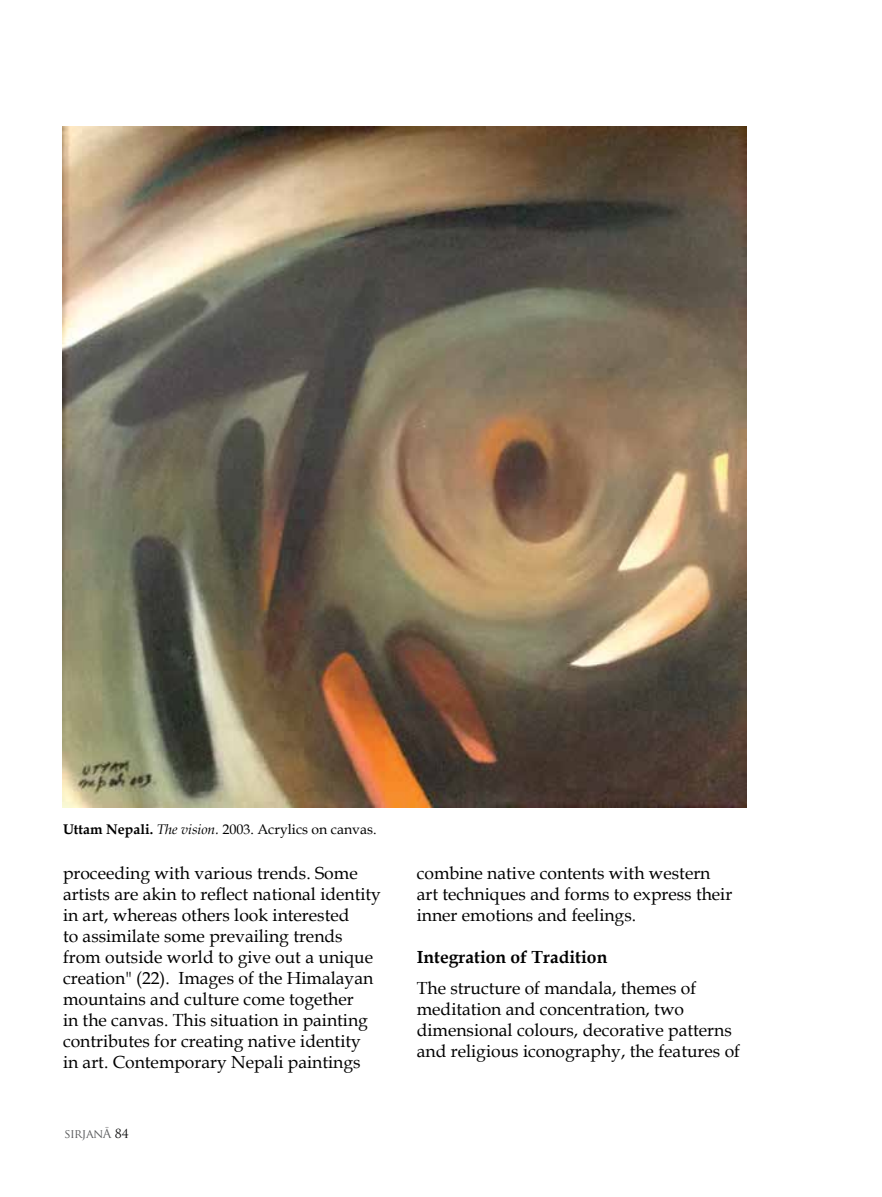
<style>
.page{position:relative;width:882px;height:1197px;background:#fff}
.page>*{position:absolute;margin:0;border:0;box-sizing:border-box;transform-origin:0 0}
.t1{font:17.5px/21px "Book Antiqua";color:#000}
.t2{font:700 17.5px "Book Antiqua";color:#000}
.t3{font:14px "Book Antiqua";color:#000}
.t4{font:12.25px "Trajan Pro";letter-spacing:-.04em;color:#58595b}
.s1{font-weight:700}
.s2{font-style:italic}
.s3{color:#000}
</style>
<div class="page">
<img style="left:63px;top:126px;width:683px;height:681px">
<p class="t3" style="left:63px;top:819px;width:315px"><span class="s1">Uttam Nepali.</span> <span class="s2">The vision.</span> 2003. Acrylics on canvas.</p>
<p class="t1" style="left:63px;top:862px;width:320px">proceeding with various trends. Some artists are akin to reflect national identity in art, whereas others look interested<br>to assimilate some prevailing trends from outside world to give out a unique creation" (22). Images of the Himalayan mountains and culture come together<br>in the canvas. This situation in painting contributes for creating native identity<br>in art. Contemporary Nepali paintings</p>
<p class="t1" style="left:417px;top:862px;width:317px">combine native contents with western art techniques and forms to express their inner emotions and feelings.</p>
<p class="t2" style="left:417px;top:945px;width:192px">Integration of Tradition</p>
<p class="t1" style="left:417px;top:977px;width:325px">The structure of mandala, themes of meditation and concentration, two dimensional colours, decorative patterns and religious iconography, the features of</p>
<p class="t4" style="left:65px;top:1126px;width:66px">SIRJANĀ <span class="s3">84</span></p>
</div>
